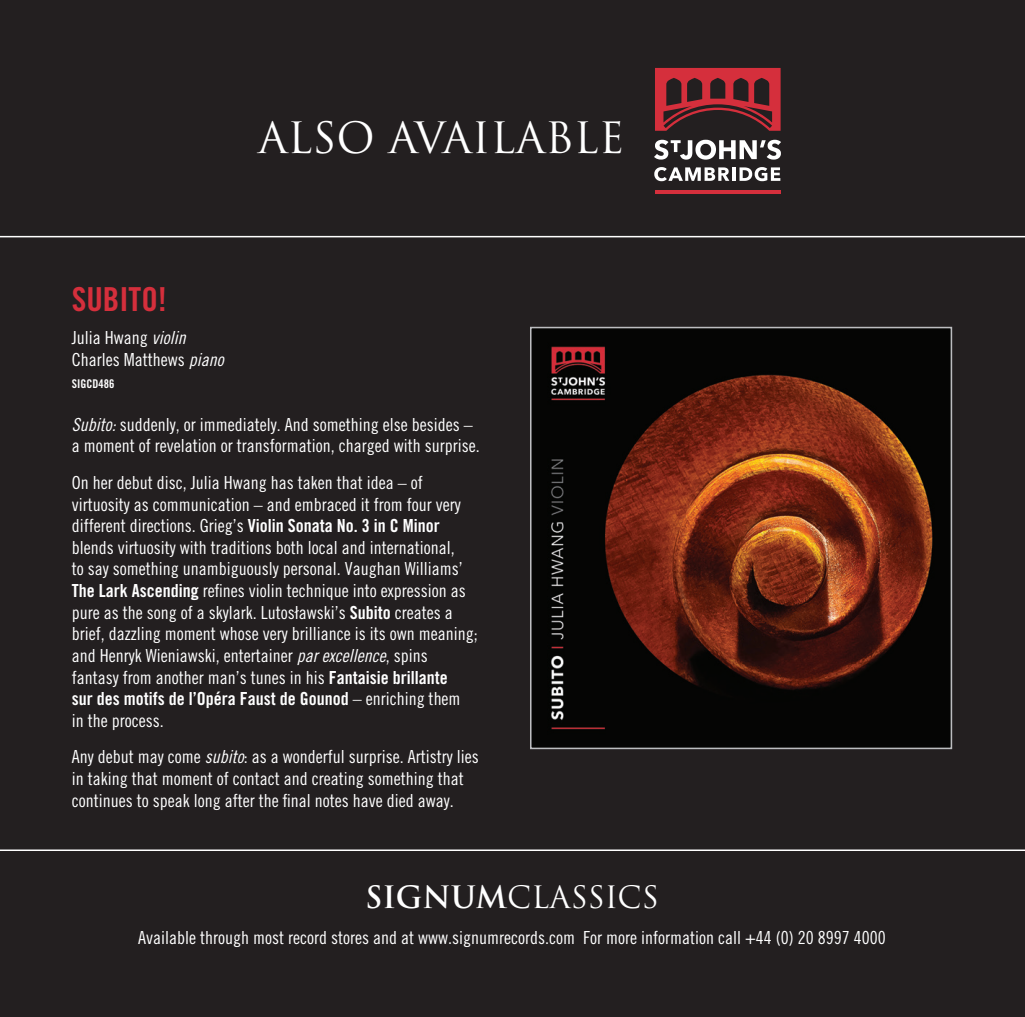
<style>
.page{position:relative;width:1025px;height:1017px;background:#fff}
.page>*{position:absolute;margin:0;border:0;box-sizing:border-box;transform-origin:0 0}
.t1{font:42px "Trajan";color:#fff}
.t2{font:33px "Trade Gothic Bold Cond Twenty";color:#d52f3c}
.t3{font:30px "Trajan";color:#fff}
.t4{font:18px/21.6px "Trade Gothic Cond Eighteen";color:#fff}
.t5{font:18px "Trade Gothic Bold Cond Twenty";color:#fff}
.t6{font:12px "Trade Gothic Bold Cond Twenty";color:#fff}
.s1{font-family:"Trade Gothic Cond Eighteen Obl"}
.s2{font-family:"Trade Gothic Bold Cond Twenty"}
.s3{font-family:"Trade Gothic Cond Eighteen"}
.s4{font-weight:700}
</style>
<div class="page">
<div style="left:0;top:0;width:1025px;height:1016px;background:#231f20"></div>
<img style="left:533px;top:330px;width:416px;height:416px">
<div style="left:530px;top:327px;width:422px;height:422px;border:2px solid #bcbdc0"></div>
<svg style="left:655px;top:68px;width:125px;height:63px"></svg>
<hr style="left:655px;top:190px;width:125px;height:3px;background:#d52f3c">
<svg style="left:654px;top:167px;width:75px;height:14px"></svg>
<hr style="left:732px;top:167px;width:3px;height:14px;background:#fff">
<svg style="left:739px;top:167px;width:41px;height:14px"></svg>
<svg style="left:654px;top:140px;width:127px;height:20px"></svg>
<hr style="left:0;top:236px;width:1025px;height:1px;background:#fff">
<hr style="left:0;top:849px;width:1025px;height:1px;background:#fff">
<h1 class="t1" style="left:258px;top:113px;width:368px">ALSO AVAILABLE</h1>
<h2 class="t2" style="left:72px;top:279px;width:97px">SUBITO!</h2>
<p class="t4" style="left:72px;top:327px;width:153px">Julia Hwang <span class="s1">violin<br></span>Charles Matthews <span class="s1">piano</span></p>
<p class="t6" style="left:72px;top:376px;width:44px">SIGCD486</p>
<p class="t4" style="left:72px;top:413px;width:409px"><span class="s1">Subito:</span> suddenly, or immediately. And something else besides – a moment of revelation or transformation, charged with surprise.</p>
<p class="t4" style="left:72px;top:471px;width:407px">On her debut disc, Julia Hwang has taken that idea – of virtuosity as communication – and embraced it from four very different directions. Grieg’s <span class="s2">Violin Sonata No. 3 in C Minor </span>blends virtuosity with traditions both local and international,<br>to say something unambiguously personal. Vaughan Williams’ <span class="s2">The Lark Ascending</span> refines violin technique into expression as pure as the song of a skylark. Lutosławski’s <span class="s2">Subito</span> creates a brief, dazzling moment whose very brilliance is its own meaning; and Henryk Wieniawski, entertainer <span class="s1">par excellence</span>, spins fantasy from another man’s tunes in his <span class="s2">Fantaisie brillante</span></p>
<p class="t5" style="left:72px;top:687px;width:390px">sur des motifs de l’Opéra Faust de Gounod <span class="s3">– enriching them</span></p>
<p class="t4" style="left:72px;top:701px;width:408px;line-height:36.6px">in the process.<br>Any debut may come <span class="s1">subito</span>: as a wonderful surprise. Artistry lies</p>
<p class="t4" style="left:72px;top:767px;width:393px">in taking that moment of contact and creating something that continues to speak long after the final notes have died away.</p>
<h3 class="t3" style="left:365px;top:878px;width:295px"><span class="s4">SIGNUM</span>CLASSICS</h3>
<p class="t4" style="left:138px;top:926px;width:749px">Available through most record stores and at www.signumrecords.com For more information call +44 (0) 20 8997 4000</p>
</div>
